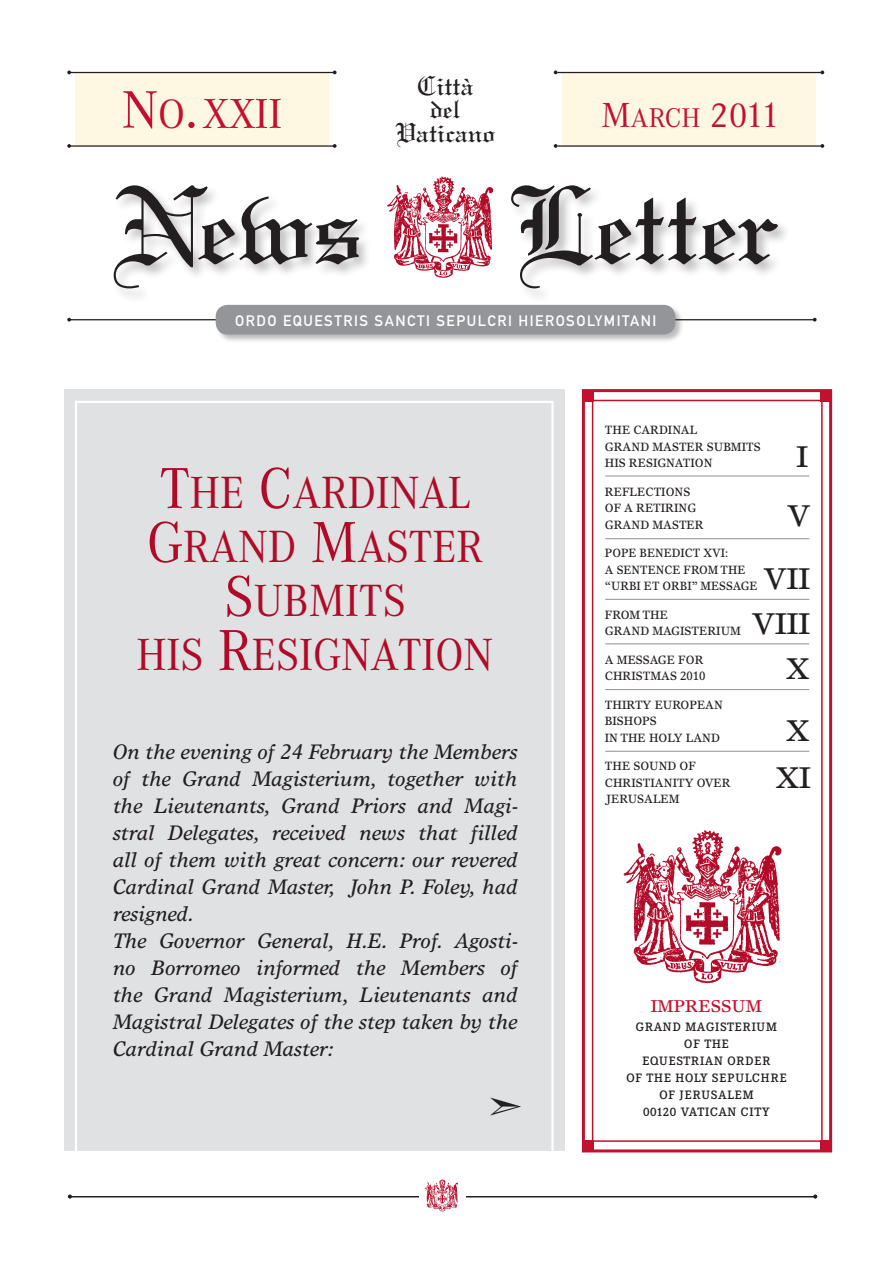
<style>
.page{position:relative;width:893px;height:1263px;background:#fff}
.page>*{position:absolute;margin:0;border:0;box-sizing:border-box;transform-origin:0 0}
.t1{font:117.15px "Linotext";color:#231f20}
.t2{font:46.8px/54px "Corporate A";color:#b00a27;text-align:center;scale:.95 1}
.t3{font:43.5px "Corporate A";color:#c3102e}
.t4{font:36px "Corporate A";color:#c3102e}
.t5{font:30px/59.1px "Times Europa";color:#231f20;text-align:center}
.t6{font:29.1px/23.5px "Linotext";color:#231f20;text-align:center}
.t7{font:italic 21px/27px "Times Europa";color:#231f20}
.t8{font:17.1px "Times Europa";color:#c3102e}
.t9{font:15px "DIN Mittelschrift Std";letter-spacing:.1em;color:#fff}
.t10{font:12px/16.5px "Times Europa";color:#231f20;scale:.95 1}
.t11{font:500 12px "Corporate EBQ";letter-spacing:.08em;color:#231f20}
.t12{font:12px/16.5px "Times Europa";color:#231f20;scale:.93 1}
.s1{font-size:54.45px}
.s2{font-size:42.45px}
.s3{font-size:28.05px}
.s4{font-size:60px}
</style>
<div class="page">
<div style="left:64px;top:389px;width:501px;height:761px;background:#e0e1e3"></div>
<div style="left:592px;top:400px;width:231px;height:742px;background:#fff;border:2px solid #c3102e"></div>
<div style="left:582px;top:389px;width:250px;height:763px;border:3px solid #c3102e"></div>
<hr style="left:70px;top:1196px;width:746px;height:1px;background:#231f20">
<div style="left:419px;top:1184px;width:47px;height:19px;background:#fff"></div>
<svg style="left:424px;top:1179px;width:34px;height:33px"></svg>
<div style="left:75px;top:72px;width:253px;height:74px;background:#fef8e3"></div>
<div style="left:563px;top:72px;width:253px;height:74px;background:#fef8e3"></div>
<div style="left:112px;top:184px;width:680px;height:119px;background:#231f20;opacity:.3"></div>
<div style="left:383px;top:169px;width:125px;height:121px;background:#fff"></div>
<img style="left:387px;top:176px;width:107px;height:102px">
<hr style="left:70px;top:145px;width:264px;height:2px;background:#231f20">
<hr style="left:70px;top:72px;width:264px;height:1px;background:#231f20">
<hr style="left:557px;top:145px;width:264px;height:2px;background:#231f20">
<hr style="left:69px;top:319px;width:746px;height:1px;background:#231f20">
<hr style="left:557px;top:72px;width:264px;height:1px;background:#231f20">
<svg style="left:554px;top:144px;width:3px;height:4px"></svg>
<svg style="left:333px;top:144px;width:4px;height:4px"></svg>
<svg style="left:67px;top:144px;width:4px;height:4px"></svg>
<svg style="left:67px;top:318px;width:4px;height:4px"></svg>
<svg style="left:813px;top:318px;width:4px;height:4px"></svg>
<svg style="left:820px;top:144px;width:4px;height:4px"></svg>
<svg style="left:820px;top:71px;width:4px;height:3px"></svg>
<div style="left:215px;top:304px;width:469px;height:40px;background:#231f20;opacity:.3"></div>
<div style="left:216px;top:305px;width:459px;height:30px;background:#939598;border-radius:12px"></div>
<div style="left:583px;top:391px;width:11px;height:11px;background:#c3102e"></div>
<div style="left:821px;top:391px;width:10px;height:11px;background:#c3102e"></div>
<div style="left:583px;top:1140px;width:11px;height:11px;background:#c3102e"></div>
<div style="left:821px;top:1140px;width:10px;height:11px;background:#c3102e"></div>
<img style="left:623px;top:830px;width:159px;height:154px">
<div style="left:75px;top:401px;width:479px;height:763px;border:2px solid #fff"></div>
<hr style="left:605px;top:476px;width:204px;height:1px;background:#231f20">
<hr style="left:605px;top:538px;width:204px;height:1px;background:#231f20">
<hr style="left:605px;top:599px;width:204px;height:1px;background:#231f20">
<hr style="left:605px;top:643px;width:204px;height:1px;background:#231f20">
<hr style="left:605px;top:689px;width:204px;height:1px;background:#231f20">
<hr style="left:605px;top:751px;width:204px;height:1px;background:#231f20">
<h3 class="t6" style="left:395px;top:73px;width:102px">Città<br>del<br>Vaticano</h3>
<h3 class="t3" style="left:122px;top:89px;width:162px"><span class="s1">N</span><span class="s2">O</span><span class="s1">.</span>XXII</h3>
<h3 class="t4" style="left:601px;top:95px;width:180px">M<span class="s3">ARCH</span> 2011</h3>
<h1 class="t1" style="left:112px;top:156px;width:253px">News</h1>
<h1 class="t1" style="left:510px;top:156px;width:272px">Letter</h1>
<p class="t9" style="left:235px;top:312px;width:423px">ORDO EQUESTRIS SANCTI SEPULCRI HIEROSOLYMITANI</p>
<h2 class="t2" style="left:136px;top:467px;width:374px"><span class="s4">T</span>HE <span class="s4">C</span>ARDINAL<br><span class="s4">G</span>RAND <span class="s4">M</span>ASTER<br><span class="s4">S</span>UBMITS<br>HIS <span class="s4">R</span>ESIGNATION</h2>
<p class="t7" style="left:113px;top:738px;width:406px">On the evening of 24 February the Members of the Grand Magisterium, together with the Lieutenants, Grand Priors and Magi&shy;stral Delegates, received news that filled all of them with great concern: our revered Cardinal Grand Master, John P. Foley, had resigned.<br>The Governor General, H.E. Prof. Agosti&shy;no Borromeo informed the Members of the Grand Magisterium, Lieutenants and Magistral Delegates of the step taken by the Cardinal Grand Master:</p>
<p class="t10" style="left:605px;top:422px;width:166px">THE CARDINAL<br>GRAND MASTER SUBMITS<br>HIS RESIGNATION</p>
<p class="t10" style="left:605px;top:483px;width:68px">REFLE CTIONS<br>OF ARETIRIN</p>
<h3 class="t5" style="left:787px;top:426px;width:25px">I<br>V</h3>
<p class="t10" style="left:687px;top:500px;width:11px">G</p>
<p class="t10" style="left:605px;top:516px;width:20px">GRAND</p>
<p class="t10" style="left:652px;top:516px;width:46px">MASTER</p>
<p class="t12" style="left:605px;top:545px;width:166px">POPE BENEDICT XVI:<br>A SENTENCE FROM THE “URBI ET ORBI” MESSAGE</p>
<p class="t10" style="left:605px;top:606px;width:144px">FROM THE<br>GRAND MAGISTERIUM</p>
<p class="t10" style="left:605px;top:651px;width:108px">A MESSAGE FOR<br>CHRISTMAS 2010</p>
<p class="t10" style="left:605px;top:696px;width:17px">THIR</p>
<p class="t10" style="left:635px;top:696px;width:31px">TY EURO</p>
<p class="t10" style="left:689px;top:696px;width:18px">PEAN</p>
<p class="t10" style="left:605px;top:713px;width:9px">BISHO</p>
<h3 class="t5" style="left:763px;top:549px;width:36px">VII</h3>
<h3 class="t5" style="left:752px;top:594px;width:36px">VIII</h3>
<h3 class="t5" style="left:786px;top:637px;width:25px;line-height:61.9px;text-align:left">X<br>X</h3>
<p class="t10" style="left:605px;top:713px;width:57px;text-align:right">PS<br>IN THE HOL</p>
<p class="t10" style="left:674px;top:729px;width:23px">Y LAND</p>
<p class="t10" style="left:605px;top:758px;width:134px">THE SOUND OF<br>CHRISTIANITY OVER<br>JERUSALEM</p>
<h3 class="t5" style="left:776px;top:747px;width:36px">XI</h3>
<p class="t8" style="left:651px;top:996px;width:48px">IMPRESSU</p>
<p class="t8" style="left:746px;top:996px;width:18px">M</p>
<p class="t11" style="left:636px;top:1019px;width:143px">GRAND MAGISTERIUM</p>
<p class="t11" style="left:684px;top:1036px;width:46px">OF THE</p>
<p class="t11" style="left:643px;top:1054px;width:129px">EQUESTRIAN ORDER</p>
<p class="t11" style="left:626px;top:1071px;width:162px">OF THE HOLY SEPULCHRE</p>
<p class="t11" style="left:659px;top:1088px;width:96px">OF JERUSALEM</p>
<p class="t11" style="left:643px;top:1105px;width:55px">00120 VATICAN</p>
<p class="t11" style="left:741px;top:1105px;width:17px">CITY</p>
</div>
